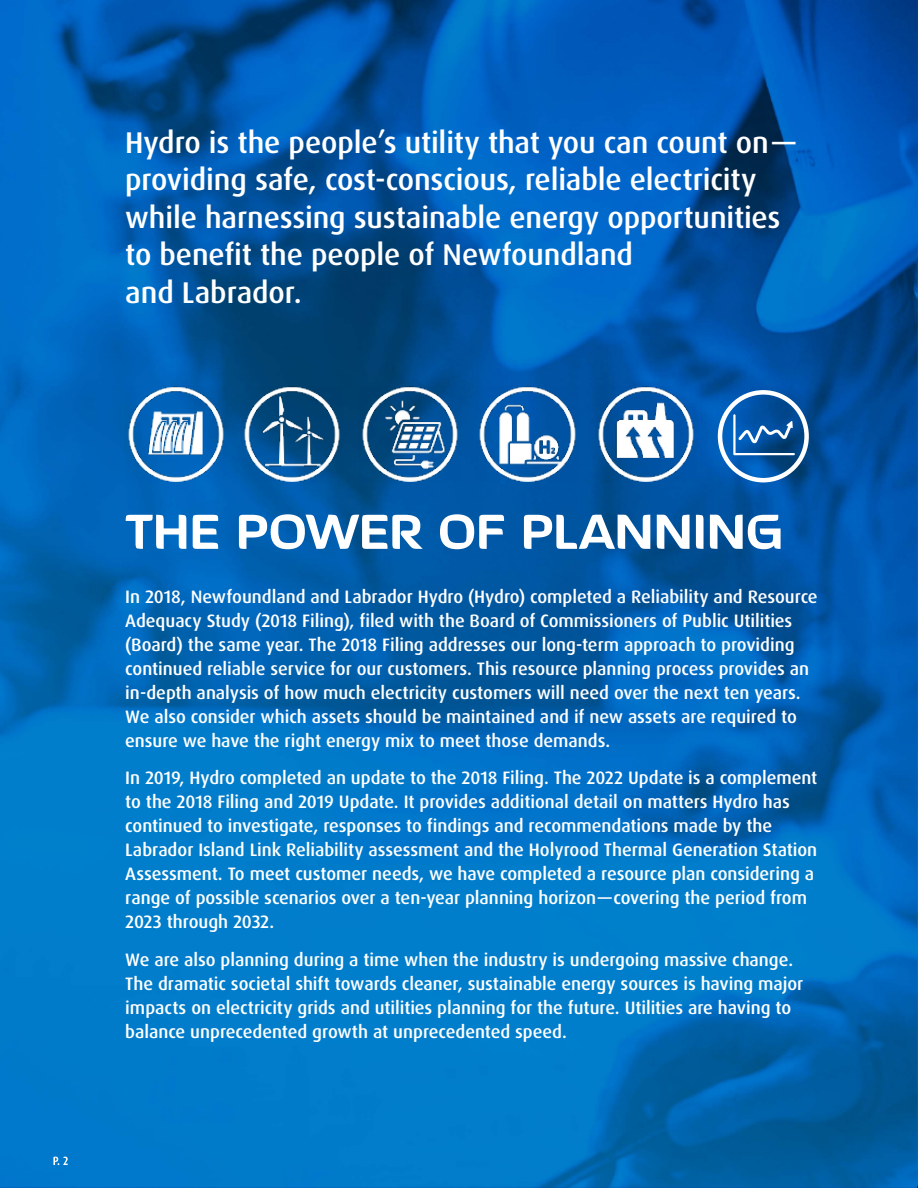
<style>
.page{position:relative;width:918px;height:1188px;background:#fff}
.page>*{position:absolute;margin:0;border:0;box-sizing:border-box;transform-origin:0 0}
.t1{font:700 55.5px "September";letter-spacing:-.005em;color:#fff}
.t2{font:500 30px/37.5px "Dax Pro";letter-spacing:-.005em;color:#fff}
.t3{font:500 18px/24px "Dax Pro";color:#fff}
</style>
<div class="page">
<img style="left:0;top:0;width:918px;height:1188px">
<img style="left:477px;top:386px;width:101px;height:96px">
<img style="left:359px;top:386px;width:102px;height:96px">
<img style="left:242px;top:386px;width:101px;height:96px">
<img style="left:125px;top:386px;width:101px;height:96px">
<img style="left:595px;top:386px;width:102px;height:96px">
<div style="left:718px;top:390px;width:91px;height:92px;border:5px solid #fff;border-radius:50%"></div>
<svg style="left:733px;top:414px;width:62px;height:41px;background:#2f6ead"></svg>
<svg style="left:53px;top:1157px;width:15px;height:8px"></svg>
<h2 class="t2" style="left:125px;top:125px;width:672px">Hydro is the people’s utility that you can count on— providing safe, cost-conscious, reliable electricity while harnessing sustainable energy opportunities to benefit the people of Newfoundland<br>and Labrador.</h2>
<h1 class="t1" style="left:125px;top:514px;width:659px">THE POWER OF PLANNING</h1>
<p class="t3" style="left:125px;top:586px;width:694px">In 2018, Newfoundland and Labrador Hydro (Hydro) completed a Reliability and Resource Adequacy Study (2018 Filing), filed with the Board of Commissioners of Public Utilities (Board) the same year. The 2018 Filing addresses our long-term approach to providing continued reliable service for our customers. This resource planning process provides an in-depth analysis of how much electricity customers will need over the next ten years.<br>We also consider which assets should be maintained and if new assets are required to ensure we have the right energy mix to meet those demands.</p>
<p class="t3" style="left:125px;top:767px;width:694px">In 2019, Hydro completed an update to the 2018 Filing. The 2022 Update is a complement to the 2018 Filing and 2019 Update. It provides additional detail on matters Hydro has continued to investigate, responses to findings and recommendations made by the Labrador Island Link Reliability assessment and the Holyrood Thermal Generation Station Assessment. To meet customer needs, we have completed a resource plan considering a range of possible scenarios over a ten-year planning horizon—covering the period from 2023 through 2032.</p>
<p class="t3" style="left:125px;top:949px;width:680px">We are also planning during a time when the industry is undergoing massive change.<br>The dramatic societal shift towards cleaner, sustainable energy sources is having major impacts on electricity grids and utilities planning for the future. Utilities are having to balance unprecedented growth at unprecedented speed.</p>
</div>
